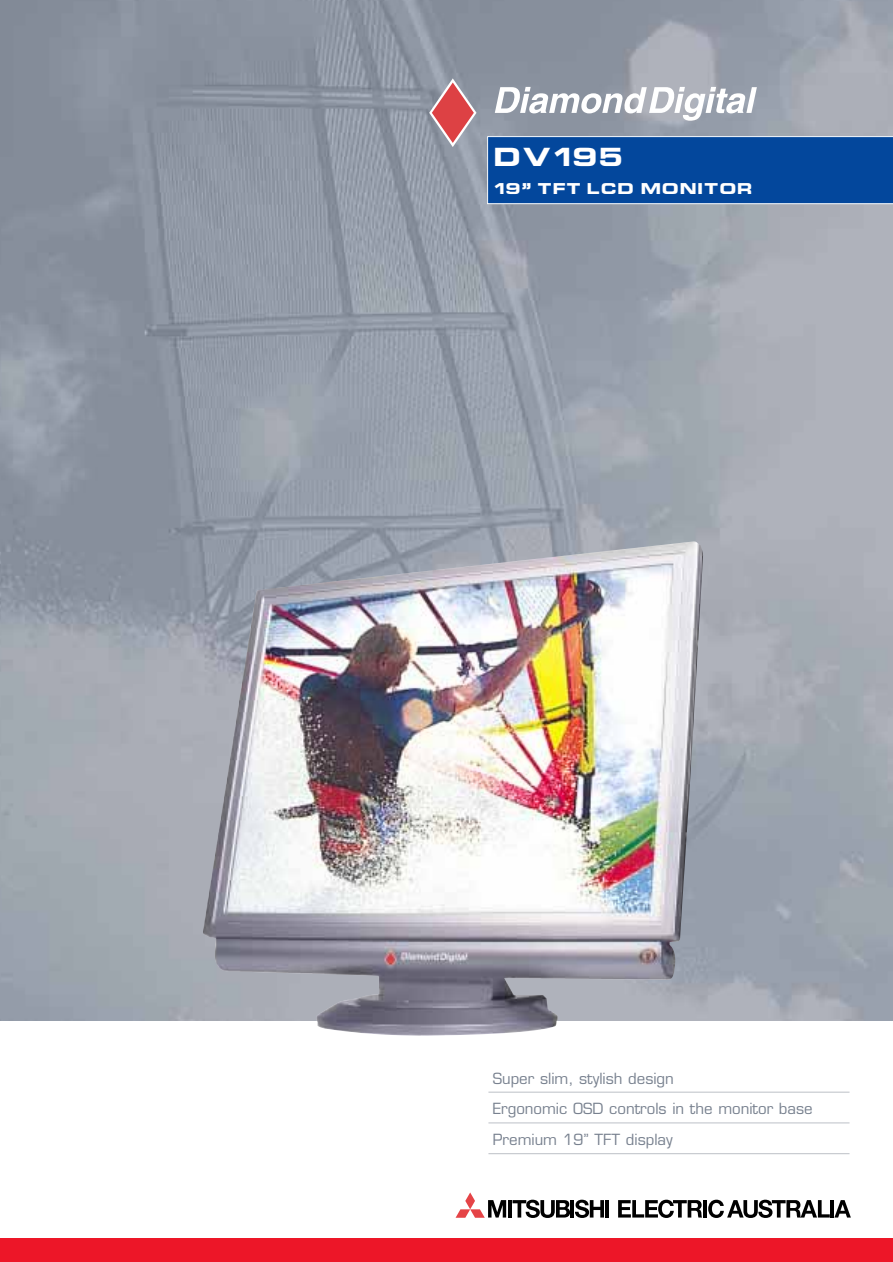
<style>
.page{position:relative;width:893px;height:1262px;background:#fff}
.page>*{position:absolute;margin:0;border:0;box-sizing:border-box;transform-origin:0 0}
.t1{font:700 22.5px "Euro Technic Ext";letter-spacing:.11em;color:#fff}
.t2{font:15px/30.8px "Eurostile";color:#78818f}
.t3{font:700 13.5px "Euro Technic Ext";letter-spacing:.11em;color:#fff}
</style>
<div class="page">
<img style="left:0;top:0;width:892px;height:1020px">
<div style="left:0;top:1237px;width:892px;height:24px;background:#ed1628"></div>
<svg style="left:456px;top:1192px;width:50px;height:25px"></svg>
<hr style="left:508px;top:1200px;width:3px;height:17px;background:#000">
<svg style="left:512px;top:1199px;width:92px;height:18px"></svg>
<hr style="left:605px;top:1200px;width:4px;height:17px;background:#000">
<svg style="left:618px;top:1199px;width:84px;height:18px"></svg>
<hr style="left:703px;top:1200px;width:3px;height:17px;background:#000">
<svg style="left:708px;top:1199px;width:142px;height:18px"></svg>
<svg style="left:429px;top:78px;width:47px;height:69px;background:#b98088"></svg>
<svg style="left:495px;top:87px;width:261px;height:34px"></svg>
<hr style="left:488px;top:1091px;width:361px;height:1px;background:#bcc0c7">
<hr style="left:488px;top:1122px;width:361px;height:1px;background:#bcc0c7">
<hr style="left:488px;top:1153px;width:361px;height:1px;background:#bcc0c7">
<img style="left:202px;top:541px;width:501px;height:495px">
<div style="left:487px;top:136px;width:405px;height:68px;background:#03479c"></div>
<h1 class="t1" style="left:494px;top:147px;width:129px">DV195</h1>
<p class="t3" style="left:494px;top:183px;width:259px">19” TFT LCD MONITOR</p>
<p class="t2" style="left:492px;top:1064px;width:321px">Super slim, stylish design<br>Ergonomic OSD controls in the monitor base<br>Premium 19” TFT display</p>
</div>
